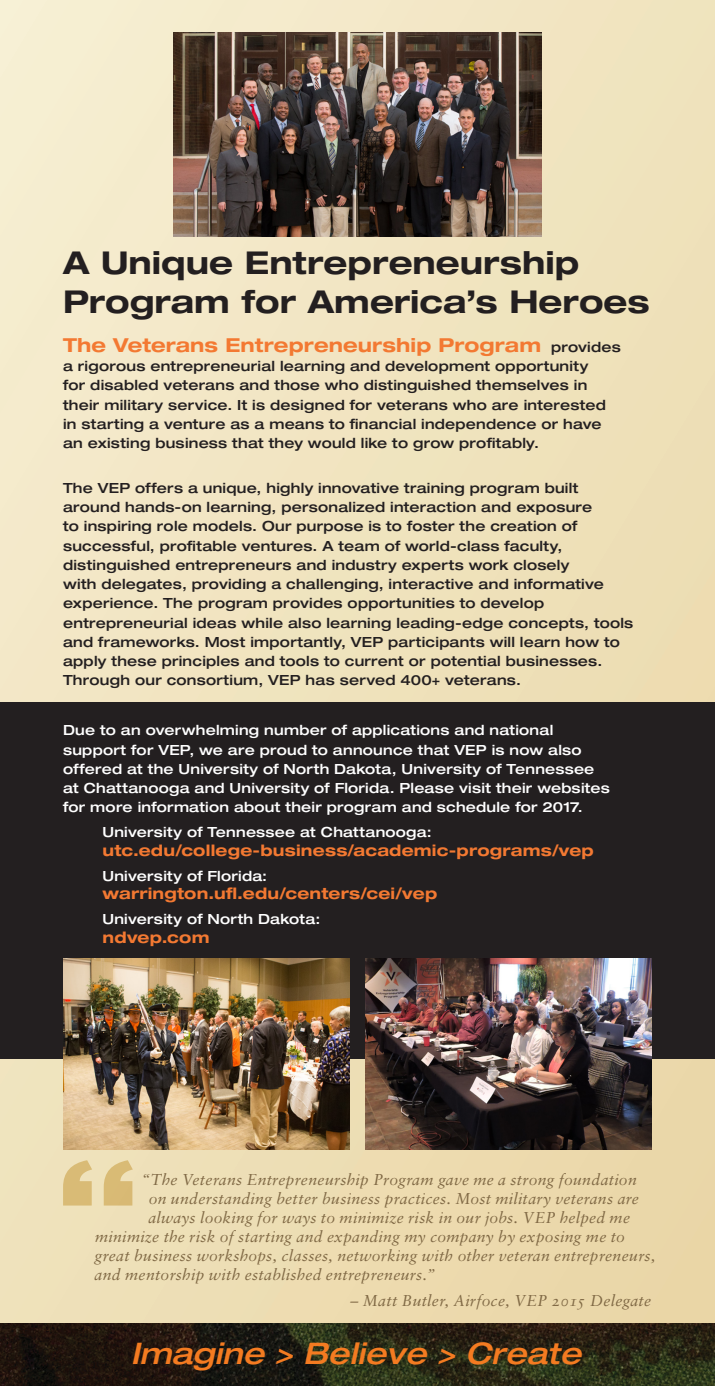
<style>
.page{position:relative;width:715px;height:1386px;background:#fff}
.page>*{position:absolute;margin:0;border:0;box-sizing:border-box;transform-origin:0 0}
.head{font:700 expanded 31.5px/38.5px "Helvetica Neue LT Std";color:#231f20}
.t1{font:italic 500 expanded 29.75px "Helvetica Neue LT Std";color:#f47b21}
.bolded_body{font:700 expanded 19.25px "Helvetica Neue LT Std";letter-spacing:.005em;color:#f37932}
.t2{font:15.75px "Sabon Italic Os F";letter-spacing:.015em;color:#806945}
.list{font:700 expanded 15.75px "Helvetica Neue LT Std";letter-spacing:.015em;color:#f37932}
.bolded_body-2{font:500 expanded 14px/19.2px "Helvetica Neue LT Std";letter-spacing:.015em;color:#231f20}
.bolded_body-3{font:500 expanded 14px/19.2px "Helvetica Neue LT Std";letter-spacing:.015em;color:#fff}
.list-2{font:500 expanded 14px "Helvetica Neue LT Std";letter-spacing:.02em;color:#fff}
.s1{font-weight:500;font-size:14px;color:#231f20}
</style>
<div class="page">
<div style="left:0;top:0;width:714px;height:1326px;background:linear-gradient(to right,#f3e9c9,#ecdcb1)"></div>
<div style="left:0;top:702px;width:714px;height:356px;background:#231f20"></div>
<img style="left:0;top:1323px;width:714px;height:63px">
<img style="left:173px;top:33px;width:368px;height:203px">
<img style="left:63px;top:959px;width:286px;height:190px">
<img style="left:365px;top:959px;width:286px;height:190px">
<svg style="left:63px;top:1160px;width:70px;height:46px"></svg>
<p class="head" style="left:63px;top:243px;width:587px">A Unique Entrepreneurship<br>Program for America’s Heroes</p>
<p class="bolded_body" style="left:63px;top:333px;width:559px">The Veterans Entrepreneurship Program <span class="s1">provides</span></p>
<p class="bolded_body-2" style="left:63px;top:356px;width:544px">a rigorous entrepreneurial learning and development opportunity for disabled veterans and those who distinguished themselves in their military service. It is designed for veterans who are interested in starting a venture as a means to financial independence or have an existing business that they would like to grow profitably.</p>
<p class="bolded_body-2" style="left:63px;top:478px;width:571px">The VEP offers a unique, highly innovative training program built around hands-on learning, personalized interaction and exposure<br>to inspiring role models. Our purpose is to foster the creation of successful, profitable ventures. A team of world-class faculty, distinguished entrepreneurs and industry experts work closely<br>with delegates, providing a challenging, interactive and informative experience. The program provides opportunities to develop entrepreneurial ideas while also learning leading-edge concepts, tools and frameworks. Most importantly, VEP participants will learn how to apply these principles and tools to current or potential businesses.<br>Through our consortium, VEP has served 400+ veterans.</p>
<p class="bolded_body-3" style="left:63px;top:720px;width:548px">Due to an overwhelming number of applications and national support for VEP, we are proud to announce that VEP is now also offered at the University of North Dakota, University of Tennessee at Chattanooga and University of Florida. Please visit their websites for more information about their program and schedule for 2017.</p>
<p class="list-2" style="left:102px;top:823px;width:330px">University of Tennessee at Chattanooga:</p>
<p class="list" style="left:102px;top:840px;width:492px">utc.edu/college-business/academic-programs/vep</p>
<p class="list-2" style="left:102px;top:867px;width:166px">University of Florida:</p>
<p class="list" style="left:102px;top:884px;width:336px">warrington.ufl.edu/centers/cei/vep</p>
<p class="list-2" style="left:102px;top:910px;width:219px">University of North Dakota:</p>
<p class="list" style="left:102px;top:928px;width:108px">ndvep.com</p>
<p class="t2" style="left:141px;top:1170px;width:496px">“The Veterans Entrepreneurship Program gave me a strong foundation</p>
<p class="t2" style="left:149px;top:1189px;width:491px">on understanding better business practices. Most military veterans are</p>
<p class="t2" style="left:148px;top:1208px;width:482px">always looking for ways to minimize risk in our jobs. VEP helped me</p>
<p class="t2" style="left:95px;top:1227px;width:531px">minimize the risk of starting and expanding my company by exposing me to</p>
<p class="t2" style="left:94px;top:1246px;width:562px">great business workshops, classes, networking with other veteran entrepreneurs,</p>
<p class="t2" style="left:94px;top:1265px;width:342px">and mentorship with established entrepreneurs.”</p>
<p class="t2" style="left:350px;top:1292px;width:302px">– Matt Butler, Airfoce, VEP 2015 Delegate</p>
<p class="t1" style="left:131px;top:1334px;width:451px">Imagine &gt; Believe &gt; Create</p>
</div>
